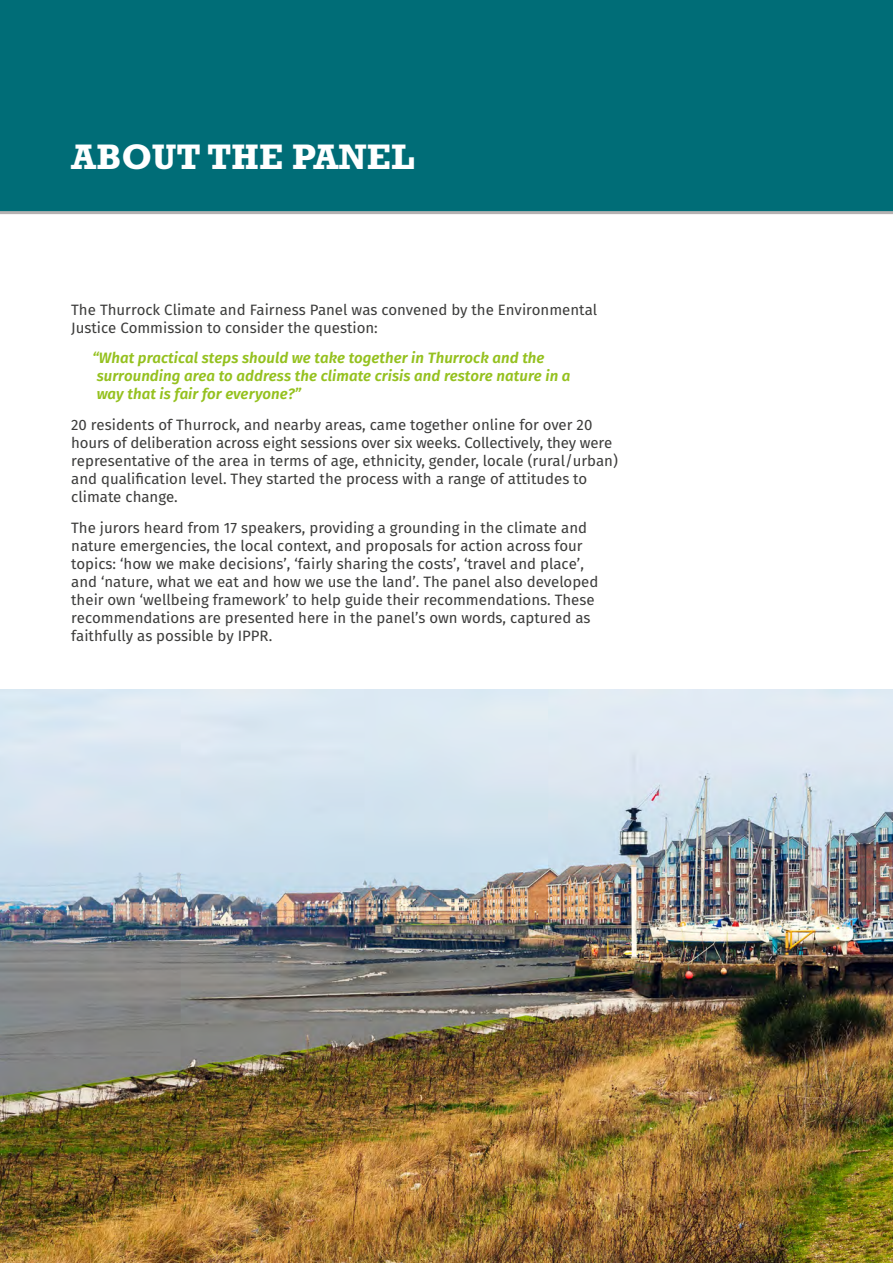
<style>
.page{position:relative;width:893px;height:1263px;background:#fff}
.page>*{position:absolute;margin:0;border:0;box-sizing:border-box;transform-origin:0 0}
.t1{font:700 36px "Rockwell Std";color:#fff}
.t2{font:15px/18px "Fira Sans";color:#3c3c3b}
.t3{font:italic 600 15px/18px "Fira Sans";letter-spacing:.005em;color:#95c11f}
</style>
<div class="page">
<div style="left:0;top:0;width:893px;height:214px;background:#006d77"></div>
<img style="left:0;top:690px;width:893px;height:573px">
<h1 class="t1" style="left:71px;top:136px;width:345px">ABOUT THE PANEL</h1>
<p class="t2" style="left:71px;top:300px;width:528px">The Thurrock Climate and Fairness Panel was convened by the Environmental<br>Justice Commission to consider the question:</p>
<p class="t3" style="left:92px;top:349px;width:480px">“What practical steps should we take together in Thurrock and the surrounding area to address the climate crisis and restore nature in a way that is fair for everyone?”</p>
<p class="t2" style="left:71px;top:416px;width:548px">20 residents of Thurrock, and nearby areas, came together online for over 20 hours of deliberation across eight sessions over six weeks. Collectively, they were representative of the area in terms of age, ethnicity, gender, locale (rural/urban) and qualification level. They started the process with a range of attitudes to climate change.</p>
<p class="t2" style="left:71px;top:519px;width:529px">The jurors heard from 17 speakers, providing a grounding in the climate and nature emergencies, the local context, and proposals for action across four topics: ‘how we make decisions’, ‘fairly sharing the costs’, ‘travel and place’, and ‘nature, what we eat and how we use the land’. The panel also developed their own ‘wellbeing framework’ to help guide their recommendations. These recommendations are presented here in the panel’s own words, captured as faithfully as possible by IPPR.</p>
</div>
